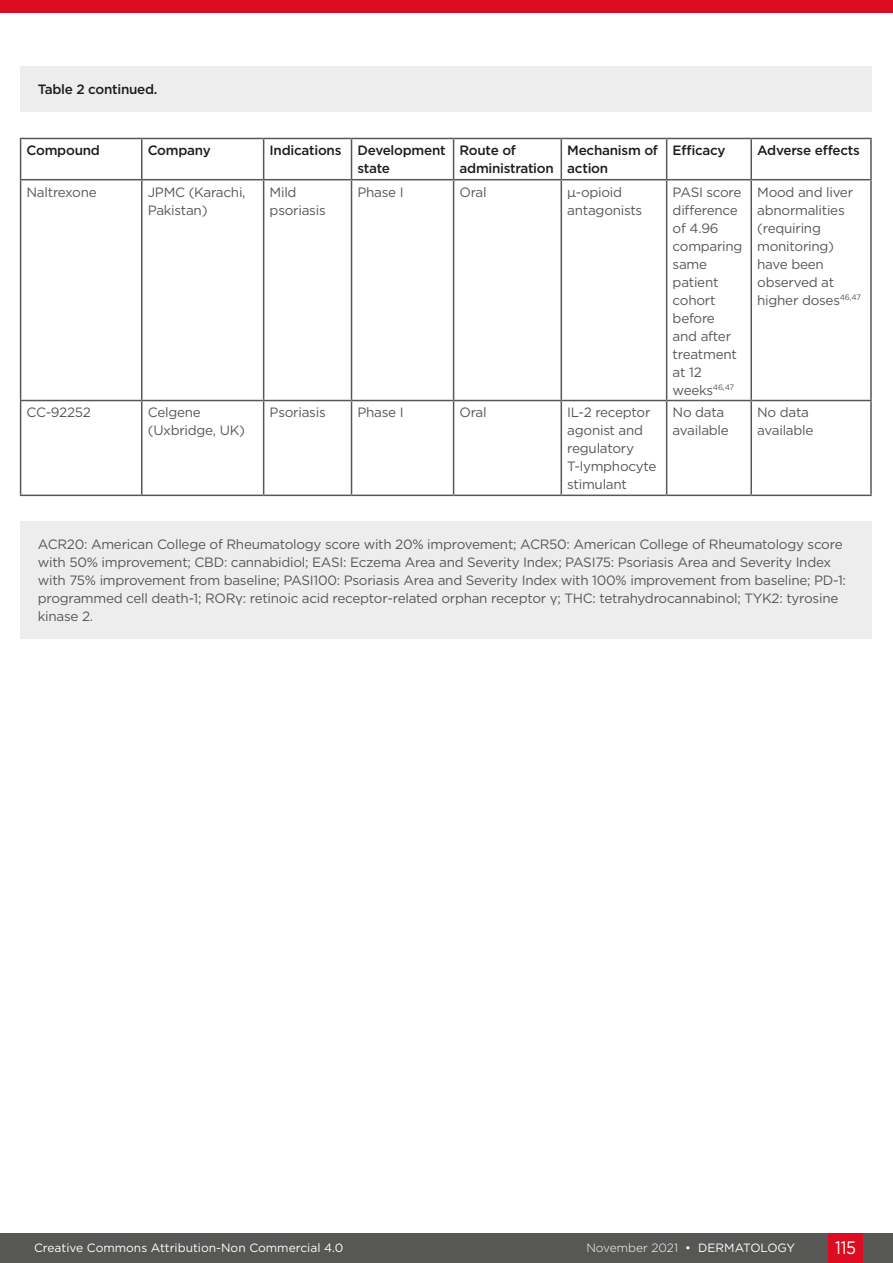
<style>
.page{position:relative;width:893px;height:1263px;background:#fff}
.page>*{position:absolute;margin:0;border:0;box-sizing:border-box;transform-origin:0 0}
.t1{font:18px "Gotham";color:#fff;scale:.9 1}
.Figure_Table_Box_Des{font:13.5px/18px "Gotham";letter-spacing:-.02em;color:#575756}
.Figure_Table_Box_Des-2{font:500 13.5px/18px "Gotham";letter-spacing:-.02em;color:#1d1d1d}
.t2{font:12px "Gotham";color:#fff}
.t3{font:300 12px "Gotham";color:#fff}
.s1{font-weight:400}
</style>
<div class="page">
<div style="left:0;top:1233px;width:893px;height:30px;background:#575756"></div>
<div style="left:829px;top:1233px;width:34px;height:30px;background:#dc0c23"></div>
<div style="left:0;top:0;width:893px;height:13px;background:#dc0c23"></div>
<hr style="left:20px;top:138px;width:122px;height:1px;background:#575756">
<hr style="left:20px;top:139px;width:1px;height:40px;background:#575756">
<hr style="left:142px;top:138px;width:122px;height:1px;background:#575756">
<hr style="left:141px;top:139px;width:1px;height:40px;background:#575756">
<hr style="left:264px;top:138px;width:87px;height:1px;background:#575756">
<hr style="left:263px;top:139px;width:1px;height:40px;background:#575756">
<hr style="left:351px;top:138px;width:103px;height:1px;background:#575756">
<hr style="left:351px;top:139px;width:1px;height:40px;background:#575756">
<hr style="left:454px;top:138px;width:107px;height:1px;background:#575756">
<hr style="left:453px;top:139px;width:1px;height:40px;background:#575756">
<hr style="left:561px;top:138px;width:106px;height:1px;background:#575756">
<hr style="left:561px;top:139px;width:1px;height:40px;background:#575756">
<hr style="left:667px;top:138px;width:84px;height:1px;background:#575756">
<hr style="left:666px;top:139px;width:1px;height:40px;background:#575756">
<hr style="left:751px;top:138px;width:121px;height:1px;background:#575756">
<hr style="left:750px;top:139px;width:2px;height:40px;background:#575756">
<hr style="left:870px;top:139px;width:2px;height:40px;background:#575756">
<hr style="left:20px;top:179px;width:122px;height:1px;background:#575756">
<hr style="left:20px;top:180px;width:1px;height:220px;background:#575756">
<hr style="left:142px;top:179px;width:122px;height:1px;background:#575756">
<hr style="left:141px;top:180px;width:1px;height:220px;background:#575756">
<hr style="left:264px;top:179px;width:87px;height:1px;background:#575756">
<hr style="left:263px;top:180px;width:1px;height:220px;background:#575756">
<hr style="left:351px;top:179px;width:103px;height:1px;background:#575756">
<hr style="left:351px;top:180px;width:1px;height:220px;background:#575756">
<hr style="left:454px;top:179px;width:107px;height:1px;background:#575756">
<hr style="left:453px;top:180px;width:1px;height:220px;background:#575756">
<hr style="left:561px;top:179px;width:106px;height:1px;background:#575756">
<hr style="left:561px;top:180px;width:1px;height:220px;background:#575756">
<hr style="left:667px;top:179px;width:84px;height:1px;background:#575756">
<hr style="left:666px;top:180px;width:1px;height:220px;background:#575756">
<hr style="left:751px;top:179px;width:121px;height:1px;background:#575756">
<hr style="left:750px;top:180px;width:2px;height:220px;background:#575756">
<hr style="left:870px;top:180px;width:2px;height:220px;background:#575756">
<hr style="left:20px;top:400px;width:122px;height:1px;background:#575756">
<hr style="left:20px;top:401px;width:1px;height:94px;background:#575756">
<hr style="left:142px;top:400px;width:122px;height:1px;background:#575756">
<hr style="left:141px;top:401px;width:1px;height:94px;background:#575756">
<hr style="left:264px;top:400px;width:87px;height:1px;background:#575756">
<hr style="left:263px;top:401px;width:1px;height:94px;background:#575756">
<hr style="left:351px;top:400px;width:103px;height:1px;background:#575756">
<hr style="left:351px;top:401px;width:1px;height:94px;background:#575756">
<hr style="left:454px;top:400px;width:107px;height:1px;background:#575756">
<hr style="left:453px;top:401px;width:1px;height:94px;background:#575756">
<hr style="left:561px;top:400px;width:106px;height:1px;background:#575756">
<hr style="left:561px;top:401px;width:1px;height:94px;background:#575756">
<hr style="left:667px;top:400px;width:84px;height:1px;background:#575756">
<hr style="left:666px;top:401px;width:1px;height:94px;background:#575756">
<hr style="left:751px;top:400px;width:121px;height:1px;background:#575756">
<hr style="left:750px;top:401px;width:2px;height:94px;background:#575756">
<hr style="left:870px;top:401px;width:2px;height:94px;background:#575756">
<hr style="left:20px;top:495px;width:122px;height:1px;background:#575756">
<hr style="left:142px;top:495px;width:122px;height:1px;background:#575756">
<hr style="left:264px;top:495px;width:87px;height:1px;background:#575756">
<hr style="left:351px;top:495px;width:103px;height:1px;background:#575756">
<hr style="left:454px;top:495px;width:107px;height:1px;background:#575756">
<hr style="left:561px;top:495px;width:106px;height:1px;background:#575756">
<hr style="left:667px;top:495px;width:84px;height:1px;background:#575756">
<hr style="left:751px;top:495px;width:121px;height:1px;background:#575756">
<div style="left:20px;top:522px;width:852px;height:117px;background:#ededed"></div>
<div style="left:20px;top:67px;width:851px;height:45px;background:#ededed"></div>
<p class="Figure_Table_Box_Des-2" style="left:38px;top:80px;width:121px">Table 2 continued.</p>
<p class="Figure_Table_Box_Des-2" style="left:27px;top:141px;width:75px">Compound</p>
<p class="Figure_Table_Box_Des-2" style="left:148px;top:141px;width:65px">Company</p>
<p class="Figure_Table_Box_Des-2" style="left:270px;top:141px;width:73px">Indications</p>
<p class="Figure_Table_Box_Des-2" style="left:357px;top:141px;width:90px">Development state</p>
<p class="Figure_Table_Box_Des-2" style="left:460px;top:141px;width:96px">Route of administration</p>
<p class="Figure_Table_Box_Des-2" style="left:567px;top:141px;width:92px">Mechanism of action</p>
<p class="Figure_Table_Box_Des-2" style="left:673px;top:141px;width:55px">Efficacy</p>
<p class="Figure_Table_Box_Des-2" style="left:757px;top:141px;width:104px">Adverse effects</p>
<p class="Figure_Table_Box_Des" style="left:27px;top:182px;width:72px">Naltrexone</p>
<p class="Figure_Table_Box_Des" style="left:148px;top:182px;width:99px">JPMC (Karachi,<br>Pakistan)</p>
<p class="Figure_Table_Box_Des" style="left:270px;top:182px;width:58px">Mild psoriasis</p>
<p class="Figure_Table_Box_Des" style="left:357px;top:182px;width:48px">Phase I</p>
<p class="Figure_Table_Box_Des" style="left:460px;top:182px;width:29px">Oral</p>
<p class="Figure_Table_Box_Des" style="left:567px;top:182px;width:77px">μ-opioid antagonists</p>
<p class="Figure_Table_Box_Des" style="left:673px;top:182px;width:71px">PASI score difference of 4.96 comparing same patient cohort before and after treatment at 12 weeks<sup>46,47</sup></p>
<p class="Figure_Table_Box_Des" style="left:757px;top:182px;width:105px">Mood and liver abnormalities (requiring monitoring) have been observed at higher doses<sup>46,47</sup></p>
<p class="Figure_Table_Box_Des" style="left:27px;top:403px;width:66px">CC-92252</p>
<p class="Figure_Table_Box_Des" style="left:148px;top:403px;width:99px">Celgene (Uxbridge, UK)</p>
<p class="Figure_Table_Box_Des" style="left:270px;top:403px;width:58px">Psoriasis</p>
<p class="Figure_Table_Box_Des" style="left:357px;top:403px;width:48px">Phase I</p>
<p class="Figure_Table_Box_Des" style="left:460px;top:403px;width:29px">Oral</p>
<p class="Figure_Table_Box_Des" style="left:567px;top:403px;width:91px">IL-2 receptor agonist and regulatory<br>T-lymphocyte stimulant</p>
<p class="Figure_Table_Box_Des" style="left:673px;top:403px;width:58px">No data available</p>
<p class="Figure_Table_Box_Des" style="left:757px;top:403px;width:58px">No data available</p>
<p class="Figure_Table_Box_Des" style="left:38px;top:535px;width:810px">ACR20: American College of Rheumatology score with 20% improvement; ACR50: American College of Rheumatology score with 50% improvement; CBD: cannabidiol; EASI: Eczema Area and Severity Index; PASI75: Psoriasis Area and Severity Index with 75% improvement from baseline; PASI100: Psoriasis Area and Severity Index with 100% improvement from baseline; PD-1: programmed cell death-1; RORγ: retinoic acid receptor-related orphan receptor γ; THC: tetrahydrocannabinol; TYK2: tyrosine kinase 2.</p>
<p class="t2" style="left:34px;top:1240px;width:311px">Creative Commons Attribution-Non Commercial 4.0</p>
<p class="t3" style="left:586px;top:1240px;width:210px">November 2021 <span class="s1">• DERMATOLOGY</span></p>
<h1 class="t1" style="left:835px;top:1236px;width:25px">115</h1>
</div>
